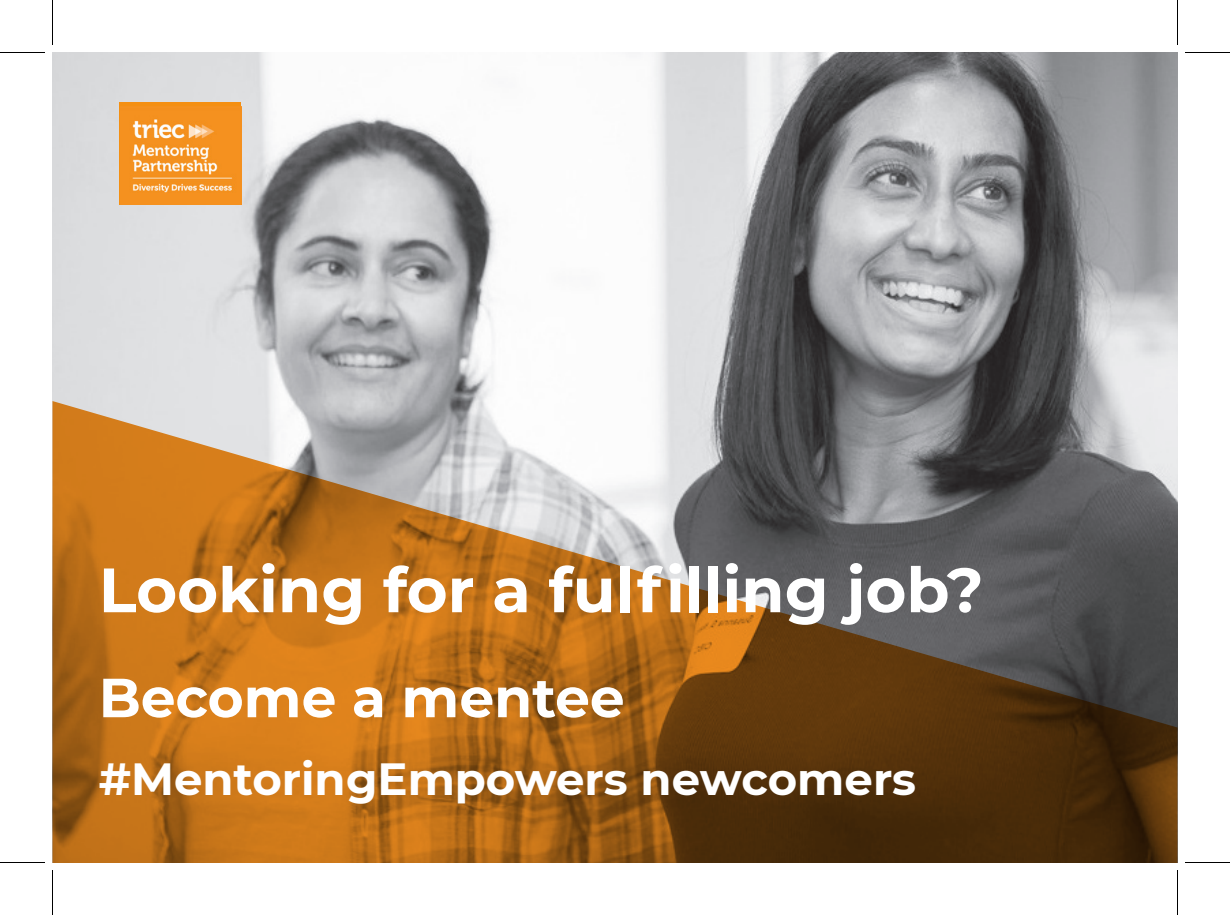
<style>
.page{position:relative;width:1230px;height:915px;background:#fff}
.page>*{position:absolute;margin:0;border:0;box-sizing:border-box;transform-origin:0 0}
.t1{font:700 62.5px "Montserrat";color:#fff}
.t2{font:700 55px "Montserrat";color:#fff}
.t3{font:700 45px "Montserrat";color:#fff}
</style>
<div class="page">
<img style="left:52px;top:52px;width:1126px;height:810px">
<svg style="left:52px;top:401px;width:1125px;height:461px;background:#956b3d"></svg>
<div style="left:120px;top:102px;width:121px;height:102px;background:#f48f12"></div>
<img style="left:121px;top:106px;width:120px;height:98px">
<hr style="left:0;top:52px;width:45px;height:1px;background:#000">
<hr style="left:1185px;top:52px;width:45px;height:1px;background:#000">
<hr style="left:0;top:862px;width:45px;height:1px;background:#000">
<hr style="left:1185px;top:862px;width:45px;height:1px;background:#000">
<hr style="left:52px;top:0;width:1px;height:45px;background:#000">
<hr style="left:52px;top:870px;width:1px;height:45px;background:#000">
<hr style="left:1177px;top:0;width:1px;height:45px;background:#000">
<hr style="left:1177px;top:870px;width:1px;height:45px;background:#000">
<p class="t1" style="left:99px;top:545px;width:886px">Looking for a fulfilling job?</p>
<p class="t2" style="left:99px;top:658px;width:527px">Become a mentee</p>
<p class="t3" style="left:99px;top:746px;width:819px">#MentoringEmpowers newcomers</p>
</div>
